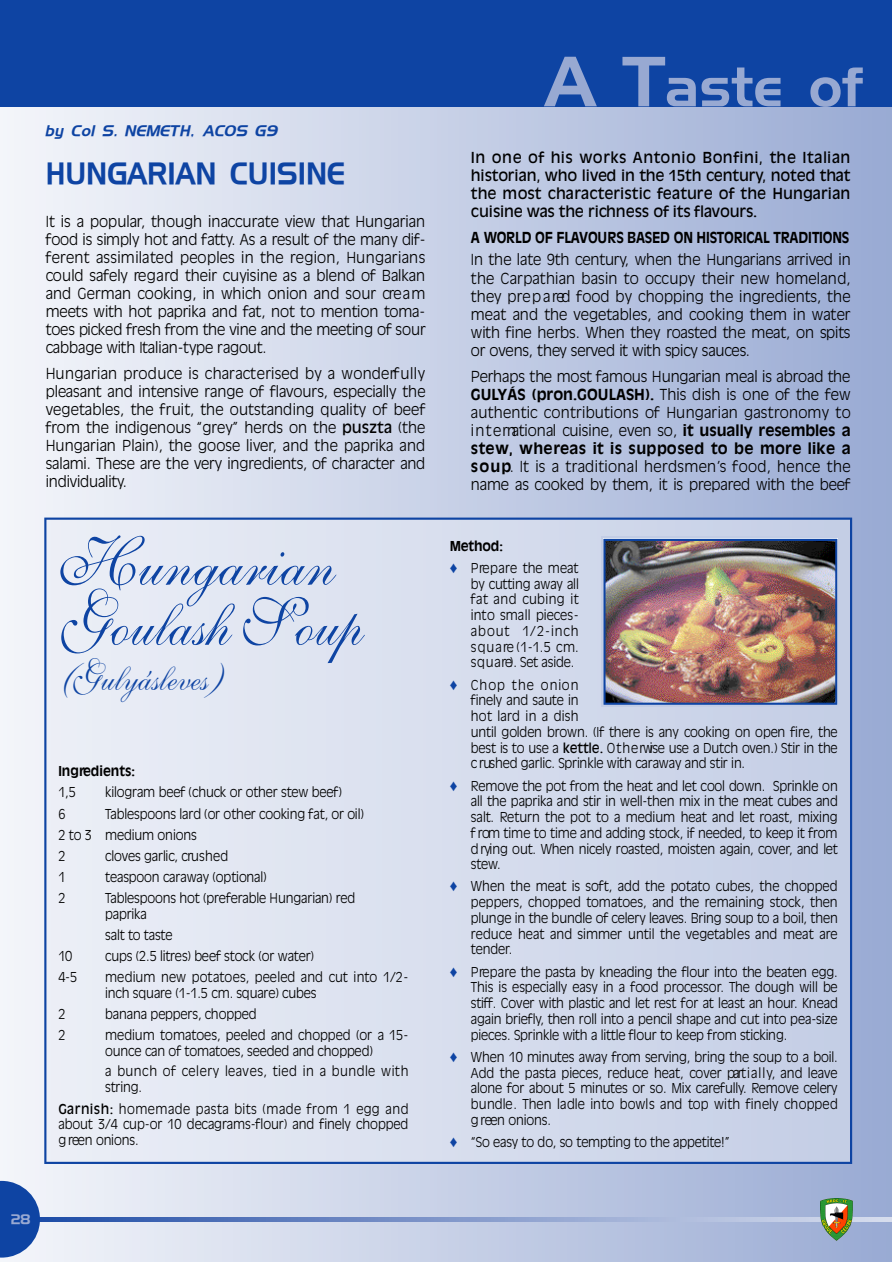
<style>
.page{position:relative;width:892px;height:1262px;background:#fff}
.page>*{position:absolute;margin:0;border:0;box-sizing:border-box;transform-origin:0 0}
.t1{font:69px/60.2px "Shelley Volante Script";color:#0e44a3;scale:.95 1}
.t2{font:54px "Aero";color:#98a9d2}
.t3{font:39px "Shelley Volante Script";color:#0e44a3;scale:.9 1}
.t4{font:30px "Aero";color:#0e44a3;scale:.9 1}
.t5{font:300 15px/18px "Antique Olive";color:#000;text-align:justify}
.t6{font:15px/18px "Antique Olive";color:#000;text-align:justify}
.t7{font:700 15px "Antique Olive";color:#000;scale:.9 1}
.t8{font:italic 15px "Aero";color:#0e44a3}
.t9{font:300 13.5px/15.8px "Antique Olive";color:#000;text-align:justify;scale:.95 1}
.t10{font:300 13.5px/15.9px "Antique Olive";letter-spacing:.035em;color:#000;scale:.95 1}
.t11{font:700 13.5px "Antique Olive";color:#000;scale:.95 1}
.t12{font:13.5px "Aero";color:#98a9d2}
.s1{font-weight:400}
.s2{font-size:69px}
.s3{font-weight:700}
</style>
<div class="page">
<img style="left:0;top:107px;width:892px;height:1155px">
<div style="left:0;top:0;width:892px;height:107px;background:#0e44a3"></div>
<img style="left:40px;top:1217px;width:852px;height:4px">
<svg style="left:0;top:1181px;width:40px;height:76px"></svg>
<img style="left:820px;top:1198px;width:32px;height:29px">
<img style="left:820px;top:1227px;width:32px;height:13px">
<svg style="left:44px;top:517px;width:808px;height:647px"></svg>
<svg style="left:601px;top:536px;width:238px;height:171px;fill:#c3cde5"></svg>
<img style="left:603px;top:539px;width:234px;height:166px">
<svg style="left:450px;top:563px;width:7px;height:10px"></svg>
<svg style="left:450px;top:680px;width:7px;height:10px"></svg>
<svg style="left:450px;top:781px;width:7px;height:9px"></svg>
<svg style="left:450px;top:882px;width:7px;height:9px"></svg>
<svg style="left:450px;top:967px;width:7px;height:10px"></svg>
<svg style="left:450px;top:1052px;width:7px;height:10px"></svg>
<svg style="left:450px;top:1137px;width:7px;height:9px"></svg>
<p class="t8" style="left:46px;top:121px;width:234px">by Col S. NEMETH, ACOS G9</p>
<h3 class="t4" style="left:46px;top:155px;width:335px">HUNGARIAN CUISINE</h3>
<p class="t5" style="left:46px;top:213px;width:382px">It is a popular, though inaccurate view that Hungarian food is simply hot and fatty. As a result of the many dif&shy;f e rent assimilated peoples in the region, Hungarians could safely re g a rd their cuyisine as a blend of Balkan and German cooking, in which onion and sour cre a m meets with hot paprika and fat, not to mention toma&shy;toes picked fresh from the vine and the meeting of sour cabbage with Italian-type ragout.</p>
<p class="t5" style="left:46px;top:365px;width:381px">Hungarian produce is characterised by a wonderf u lly pleasant and intensive range of flavours, especially the vegetables, the fruit, the outstanding quality of beef from the indigenous “grey” herds on the <span class="s1">puszta</span> (th e Hungarian Plain), the goose liver, and the paprika and salami. These are the very ingredients, of character and in d iv id u a lity.</p>
<h1 class="t1" style="left:58px;top:543px;width:323px">Hungarian<br>Goulash Soup</h1>
<h3 class="t3" style="left:58px;top:666px;width:183px">(Gulyásleves)</h3>
<p class="t11" style="left:58px;top:766px;width:82px">In g re d ie n t s :</p>
<p class="t9" style="left:58px;top:785px;width:20px">1 ,5</p>
<p class="t9" style="left:105px;top:785px;width:251px">kilogram beef (chuck or other stew beef)</p>
<p class="t9" style="left:58px;top:806px;width:9px">6</p>
<p class="t9" style="left:58px;top:803px;width:323px;line-height:21px;text-align:left;text-indent:47px">Tablespoons lard (or other cooking fat, or oil)<br>2 to 3 medium onions<br>2</p>
<p class="t9" style="left:105px;top:848px;width:131px">cloves garlic, cru s h e d</p>
<p class="t9" style="left:58px;top:869px;width:9px">1</p>
<p class="t9" style="left:105px;top:869px;width:172px">teaspoon caraway (optional)</p>
<p class="t9" style="left:58px;top:890px;width:9px">2</p>
<p class="t9" style="left:105px;top:890px;width:265px">Tablespoons hot (preferable Hungarian) red p a p rik a</p>
<p class="t9" style="left:105px;top:927px;width:73px">salt to taste</p>
<p class="t9" style="left:58px;top:948px;width:16px">1 0</p>
<p class="t9" style="left:105px;top:948px;width:222px">cups (2.5 litres) beef stock (or water)</p>
<p class="t9" style="left:58px;top:969px;width:21px">4 -5</p>
<p class="t9" style="left:105px;top:969px;width:321px">medium new potatoes, peeled and cut into 1/2- inch square (1-1.5 cm. square) cubes</p>
<p class="t9" style="left:58px;top:1006px;width:9px">2</p>
<p class="t9" style="left:105px;top:1006px;width:161px">banana peppers, chopped</p>
<p class="t9" style="left:58px;top:1027px;width:9px">2</p>
<p class="t9" style="left:105px;top:1027px;width:321px">medium tomatoes, peeled and chopped (or a 15- ounce can of tomatoes, seeded and chopped)</p>
<p class="t10" style="left:105px;top:1064px;width:321px">a bunch of celery leaves, tied in a bundle with s trin g .</p>
<p class="t9" style="left:58px;top:1101px;width:370px"><span class="s1">G a rn is h :</span> homemade pasta bits (made from 1 egg and about 3/4 cup-or 10 decagrams-flour) and finely chopped g reen onions.</p>
<h2 class="t2" style="left:545px;top:54px;width:319px"><span class="s2">A T</span>aste of</h2>
<p class="t6" style="left:471px;top:149px;width:381px">In one of his works Antonio Bonfini, the Italian historian, who lived in the 15th century, noted that the most characteristic feature of the Hungarian cuisine was the richness of its flavours.</p>
<p class="t7" style="left:471px;top:231px;width:422px">A WORLD OF FLAVOURS BASED ON HISTORICAL TRADITIONS</p>
<p class="t5" style="left:471px;top:252px;width:381px">In the late 9th century, when the Hungarians arrived in the Carpathian basin to occupy their new homeland, they pre p a red food by chopping the ingredients, the meat and the vegetables, and cooking them in water with fine herbs. When they roasted the meat, on spits or ovens, they served it with spicy sauces.</p>
<p class="t5" style="left:471px;top:368px;width:381px">P e rhaps the most famous Hungarian meal is abro a d th e <span class="s3">G U LYÁS (pro n .G O U L A S H ).</span> This dish is one of the few authentic contributions of Hungarian gastronomy to i n t e rnational cuisine, even so, <span class="s3">it usually resembles a s t e w, whereas it is supposed to be more like a s o u p</span>. It is a traditional herd s m e n ’s food, hence the name as cooked by them, it is pre p a red with the beef</p>
<p class="t11" style="left:450px;top:540px;width:58px">M e t h o d :</p>
<p class="t9" style="left:471px;top:561px;width:115px">P re p a re the meat by cutting away all fat and cubing it into small pieces&shy;about 1/2-inch s q u a re (1-1.5 cm. s q u a re). Set aside.</p>
<p class="t9" style="left:471px;top:677px;width:388px;text-align:left">Chop the onion<br>finely and saute in<br>hot lard in a dish<br>until golden brown. (If there is any cooking on open fire, the best is to use a <span class="s1">kettle.</span> O t h e rwise use a Dutch oven.) Stir in the c rushed garlic. Sprinkle with caraway and stir in.</p>
<p class="t9" style="left:471px;top:778px;width:388px">Remove the pot from the heat and let cool down. Sprinkle on all the paprika and stir in well-then mix in the meat cubes and salt. Return the pot to a medium heat and let roast, mixing f rom time to time and adding stock, if needed, to keep it fro m d rying out. When nicely roasted, moisten again, cover, and let s te w.</p>
<p class="t9" style="left:471px;top:879px;width:388px">When the meat is soft, add the potato cubes, the chopped peppers, chopped tomatoes, and the remaining stock, then plunge in the bundle of celery leaves. Bring soup to a boil, then reduce heat and simmer until the vegetables and meat are te n d e r.</p>
<p class="t9" style="left:471px;top:964px;width:388px">P re p a re the pasta by kneading the flour into the beaten egg.<br>This is especially easy in a food pro c e s s o r. The dough will be s tiff. Cover with plastic and let rest for at least an hour. Knead again briefly, then roll into a pencil shape and cut into pea-size pieces. Sprinkle with a little flour to keep from sticking.</p>
<p class="t9" style="left:471px;top:1049px;width:388px">When 10 minutes away from serving, bring the soup to a boil.<br>Add the pasta pieces, reduce heat, cover part i a l l y, and leave alone for about 5 minutes or so. Mix care fu lly. Remove celery bundle. Then ladle into bowls and top with finely chopped g reen onions.</p>
<p class="t9" style="left:471px;top:1134px;width:274px">“So easy to do, so tempting to the appetite!”</p>
<p class="t12" style="left:11px;top:1211px;width:21px">28</p>
</div>
